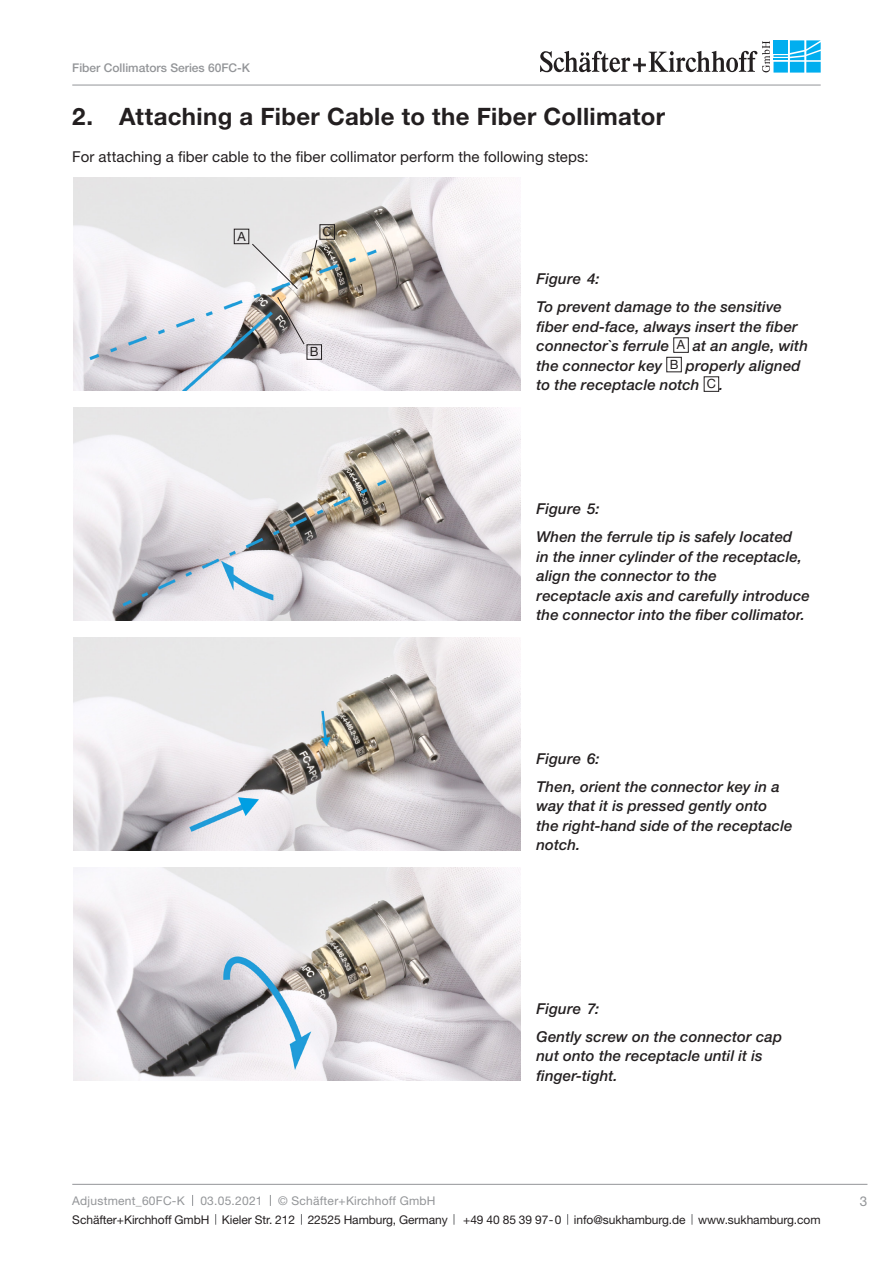
<style>
.page{position:relative;width:893px;height:1263px;background:#fff}
.page>*{position:absolute;margin:0;border:0;box-sizing:border-box;transform-origin:0 0}
.t1{font:700 24px "Helvetica Neue";letter-spacing:.015em;color:#231f20}
.Bildlegende___seitli{font:italic 500 15px/19.5px "Helvetica Neue";letter-spacing:.01em;color:#231f20}
.S_K_Fließtext{font:15px "Helvetica Neue";letter-spacing:.005em;color:#231f20}
.t2{font:13.5px "Helvetica Neue";color:#939598}
.S_K_Text{font:12.75px "Helvetica Neue";color:#231f20}
.t3{font:12px "Helvetica Neue";letter-spacing:-.005em;color:#231f20}
.t4{font:12px "Helvetica Neue";letter-spacing:.02em;color:#939598}
.t5{font:500 12px "Helvetica Neue";color:#939598}
</style>
<div class="page">
<svg style="left:773px;top:72px;width:15px;height:1px"></svg>
<div style="left:790px;top:62px;width:14px;height:11px;background:#69cff5"></div>
<svg style="left:806px;top:72px;width:15px;height:1px"></svg>
<svg style="left:540px;top:40px;width:281px;height:32px"></svg>
<hr style="left:72px;top:85px;width:749px;height:1px;background:#939598">
<hr style="left:72px;top:1184px;width:795px;height:1px;background:#939598">
<img style="left:74px;top:178px;width:446px;height:212px">
<div style="left:673px;top:337px;width:16px;height:16px;border:1px solid #231f20"></div>
<div style="left:666px;top:357px;width:16px;height:15px;border:1px solid #231f20"></div>
<div style="left:704px;top:376px;width:15px;height:16px;border:1px solid #231f20"></div>
<img style="left:74px;top:408px;width:446px;height:212px">
<img style="left:74px;top:638px;width:446px;height:212px">
<img style="left:74px;top:868px;width:446px;height:212px">
<div style="left:234px;top:229px;width:15px;height:15px;border:1px solid #231f20"></div>
<svg style="left:251px;top:243px;width:47px;height:47px"></svg>
<div style="left:307px;top:344px;width:15px;height:16px;border:1px solid #231f20"></div>
<svg style="left:277px;top:296px;width:28px;height:49px"></svg>
<div style="left:320px;top:224px;width:15px;height:16px;border:1px solid #231f20"></div>
<svg style="left:308px;top:239px;width:10px;height:39px"></svg>
<p class="t5" style="left:72px;top:61px;width:179px">Fiber Collimators Series 60FC-K</p>
<p class="t1" style="left:72px;top:102px;width:594px">2. Attaching a Fiber Cable to the Fiber Collimator</p>
<p class="S_K_Fließtext" style="left:72px;top:147px;width:518px">For attaching a fiber cable to the fiber collimator perform the following steps:</p>
<p class="S_K_Text" style="left:237px;top:228px;width:10px">A</p>
<p class="S_K_Text" style="left:323px;top:224px;width:11px">C</p>
<p class="S_K_Text" style="left:310px;top:344px;width:10px">B</p>
<p class="Bildlegende___seitli" style="left:536px;top:269px;width:65px">Figure 4:</p>
<p class="Bildlegende___seitli" style="left:536px;top:297px;width:263px">To prevent damage to the sensitive fiber end-face, always insert the fiber connector`s ferrule</p>
<p class="S_K_Text" style="left:677px;top:337px;width:10px">A</p>
<p class="Bildlegende___seitli" style="left:693px;top:336px;width:117px">at an angle, with</p>
<p class="Bildlegende___seitli" style="left:536px;top:355px;width:127px">the connector key</p>
<p class="S_K_Text" style="left:670px;top:357px;width:10px">B</p>
<p class="Bildlegende___seitli" style="left:536px;top:355px;width:266px;text-indent:149px">properly aligned to the receptacle notch</p>
<p class="S_K_Text" style="left:707px;top:376px;width:11px">C</p>
<p class="Bildlegende___seitli" style="left:719px;top:375px;width:6px">.</p>
<p class="Bildlegende___seitli" style="left:536px;top:499px;width:65px">Figure 5:</p>
<p class="Bildlegende___seitli" style="left:536px;top:527px;width:275px">When the ferrule tip is safely located<br>in the inner cylinder of the receptacle, align the connector to the<br>receptacle axis and carefully introduce the connector into the fiber collimator.</p>
<p class="Bildlegende___seitli" style="left:536px;top:749px;width:65px">Figure 6:</p>
<p class="Bildlegende___seitli" style="left:536px;top:777px;width:257px">Then, orient the connector key in a way that it is pressed gently onto the right-hand side of the receptacle notch.</p>
<p class="Bildlegende___seitli" style="left:536px;top:998px;width:64px">Figure 7:</p>
<p class="Bildlegende___seitli" style="left:536px;top:1026px;width:247px">Gently screw on the connector cap nut onto the receptacle until it is finger-tight.</p>
<p class="t4" style="left:72px;top:1193px;width:114px">Adjustment_60FC-K</p>
<p class="t4" style="left:200px;top:1193px;width:64px">03.05.2021</p>
<p class="t4" style="left:278px;top:1193px;width:159px">© Schäfter+Kirchhoff GmbH</p>
<p class="t3" style="left:72px;top:1212px;width:377px">Schäfter+Kirchhoff GmbH Kieler Str. 212 22525 Hamburg, Germany</p>
<p class="t3" style="left:463px;top:1212px;width:359px">+49 40 85 39 97-0 info@sukhamburg.de www.sukhamburg.com</p>
<p class="t2" style="left:860px;top:1193px;width:9px">3</p>
</div>
